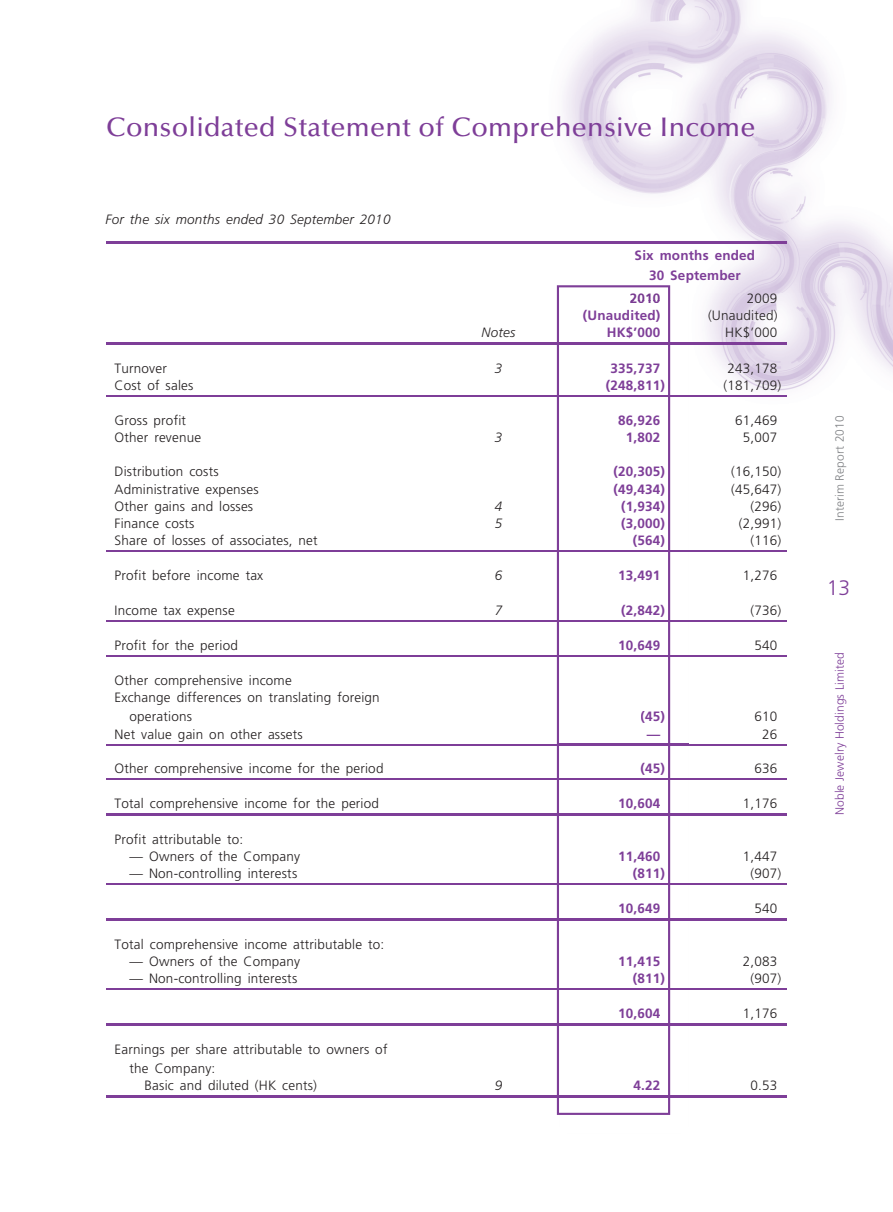
<style>
.page{position:relative;width:893px;height:1212px;background:#fff}
.page>*{position:absolute;margin:0;border:0;box-sizing:border-box;transform-origin:0 0}
.t1{font:500 27px "Optima LT Std";letter-spacing:.01em;color:#7e3e98}
.t2{font:300 21px "Frutiger LT Std";color:#7e3e98}
.t3{font:300 13.5px/17.2px "Frutiger LT Std";letter-spacing:.015em;color:#231f20}
.t4{font:700 13.5px/17.2px "Frutiger LT Std";letter-spacing:.015em;color:#7e3e98;text-align:center}
.t5{font:italic 300 13.5px "Frutiger LT Std";letter-spacing:.015em;color:#231f20}
.t6{font:700 13.5px "Frutiger LT Std";color:#77398f}
.t7{font:300 12px "Frutiger LT Std";letter-spacing:.01em;color:#7e3e98}
.t8{font:300 12px "Frutiger LT Std";letter-spacing:.01em;color:#808285}
</style>
<div class="page">
<img style="left:689px;top:778px;width:98px;height:320px">
<img style="left:106px;top:43px;width:485px;height:1072px">
<img style="left:689px;top:292px;width:204px;height:454px">
<img style="left:591px;top:0;width:302px;height:292px">
<hr style="left:106px;top:242px;width:680px;height:2px;background:#7e3e98">
<hr style="left:106px;top:342px;width:680px;height:2px;background:#7e3e98">
<hr style="left:106px;top:395px;width:680px;height:1px;background:#7e3e98">
<hr style="left:106px;top:551px;width:680px;height:1px;background:#7e3e98">
<hr style="left:106px;top:620px;width:680px;height:1px;background:#7e3e98">
<hr style="left:106px;top:655px;width:680px;height:1px;background:#7e3e98">
<hr style="left:106px;top:744px;width:680px;height:1px;background:#7e3e98">
<hr style="left:106px;top:779px;width:680px;height:1px;background:#7e3e98">
<hr style="left:106px;top:884px;width:680px;height:1px;background:#7e3e98">
<hr style="left:106px;top:988px;width:680px;height:2px;background:#7e3e98">
<hr style="left:106px;top:813px;width:680px;height:2px;background:#7e3e98">
<hr style="left:106px;top:918px;width:680px;height:2px;background:#7e3e98">
<hr style="left:106px;top:1023px;width:680px;height:2px;background:#7e3e98">
<hr style="left:106px;top:1095px;width:680px;height:2px;background:#7e3e98">
<img style="left:670px;top:287px;width:19px;height:828px">
<img style="left:670px;top:342px;width:19px;height:2px">
<svg style="left:670px;top:655px;width:19px;height:1px"></svg>
<svg style="left:670px;top:744px;width:19px;height:1px"></svg>
<img style="left:670px;top:988px;width:19px;height:2px">
<img style="left:670px;top:813px;width:19px;height:2px">
<img style="left:670px;top:918px;width:19px;height:2px">
<img style="left:670px;top:1023px;width:19px;height:2px">
<img style="left:670px;top:1095px;width:19px;height:2px">
<svg style="left:670px;top:380px;width:19px;height:16px"></svg>
<svg style="left:670px;top:466px;width:19px;height:86px"></svg>
<svg style="left:670px;top:604px;width:19px;height:17px"></svg>
<svg style="left:670px;top:763px;width:19px;height:17px"></svg>
<svg style="left:670px;top:868px;width:19px;height:17px"></svg>
<svg style="left:557px;top:285px;width:113px;height:830px"></svg>
<h1 class="t1" style="left:106px;top:116px;width:651px">Consolidated Statement of Comprehensive Income</h1>
<p class="t5" style="left:106px;top:211px;width:286px">For the six months ended 30 September 2010</p>
<p class="t4" style="left:635px;top:247px;width:122px;line-height:19.5px">Six months ended<br>30 September</p>
<p class="t3" style="left:708px;top:291px;width:71px;text-align:right">2009 (Unaudited)</p>
<p class="t6" style="left:630px;top:293px;width:32px">2010</p>
<p class="t4" style="left:583px;top:308px;width:79px;text-align:right">(Unaudited)<br>HK$’000</p>
<p class="t4" style="left:606px;top:360px;width:61px">335,737 (248,811)</p>
<p class="t4" style="left:618px;top:413px;width:44px">86,926<br>1,802</p>
<p class="t4" style="left:613px;top:464px;width:53px;text-align:right">(20,305) (49,434) (1,934) (3,000) (564)</p>
<p class="t4" style="left:618px;top:568px;width:44px">13,491</p>
<p class="t4" style="left:621px;top:602px;width:45px">(2,842)</p>
<p class="t4" style="left:618px;top:637px;width:44px">10,649</p>
<p class="t5" style="left:481px;top:325px;width:35px">Notes</p>
<p class="t3" style="left:725px;top:325px;width:54px">HK$’000</p>
<p class="t3" style="left:115px;top:360px;width:54px">Turnover</p>
<p class="t5" style="left:495px;top:360px;width:9px">3</p>
<p class="t3" style="left:727px;top:360px;width:51px">243,178</p>
<p class="t3" style="left:115px;top:378px;width:80px">Cost of sales</p>
<p class="t3" style="left:724px;top:378px;width:59px">(181,709)</p>
<p class="t3" style="left:115px;top:413px;width:73px">Gross profit</p>
<p class="t3" style="left:735px;top:413px;width:44px">61,469</p>
<p class="t3" style="left:115px;top:430px;width:88px">Other revenue</p>
<p class="t5" style="left:495px;top:429px;width:9px">3</p>
<p class="t3" style="left:743px;top:430px;width:36px">5,007</p>
<p class="t3" style="left:115px;top:464px;width:106px">Distribution costs</p>
<p class="t3" style="left:731px;top:464px;width:51px">(16,150)</p>
<p class="t3" style="left:115px;top:481px;width:146px">Administrative expenses</p>
<p class="t3" style="left:731px;top:481px;width:51px">(45,647)</p>
<p class="t3" style="left:115px;top:499px;width:140px">Other gains and losses</p>
<p class="t5" style="left:495px;top:498px;width:9px">4</p>
<p class="t3" style="left:751px;top:499px;width:32px">(296)</p>
<p class="t3" style="left:115px;top:516px;width:81px">Finance costs</p>
<p class="t5" style="left:495px;top:515px;width:9px">5</p>
<p class="t3" style="left:739px;top:516px;width:44px">(2,991)</p>
<p class="t3" style="left:115px;top:533px;width:205px">Share of losses of associates, net</p>
<p class="t3" style="left:751px;top:533px;width:32px">(116)</p>
<p class="t3" style="left:115px;top:568px;width:150px">Profit before income tax</p>
<p class="t5" style="left:495px;top:568px;width:9px">6</p>
<p class="t3" style="left:743px;top:568px;width:36px">1,276</p>
<p class="t3" style="left:115px;top:602px;width:122px">Income tax expense</p>
<p class="t5" style="left:495px;top:602px;width:9px">7</p>
<p class="t3" style="left:751px;top:602px;width:32px">(736)</p>
<p class="t3" style="left:115px;top:637px;width:125px">Profit for the period</p>
<p class="t3" style="left:754px;top:637px;width:24px">540</p>
<p class="t3" style="left:115px;top:672px;width:267px">Other comprehensive income<br>Exchange differences on translating foreign</p>
<p class="t3" style="left:130px;top:709px;width:64px">operations</p>
<p class="t3" style="left:754px;top:709px;width:24px">610</p>
<p class="t3" style="left:115px;top:726px;width:190px">Net value gain on other assets</p>
<p class="t3" style="left:762px;top:726px;width:17px">26</p>
<p class="t3" style="left:115px;top:761px;width:270px">Other comprehensive income for the period</p>
<p class="t3" style="left:754px;top:761px;width:24px">636</p>
<p class="t3" style="left:115px;top:796px;width:266px">Total comprehensive income for the period</p>
<p class="t3" style="left:743px;top:796px;width:36px">1,176</p>
<p class="t3" style="left:115px;top:831px;width:130px">Profit attributable to:</p>
<p class="t3" style="left:130px;top:849px;width:172px">— Owners of the Company</p>
<p class="t3" style="left:743px;top:849px;width:36px">1,447</p>
<p class="t3" style="left:130px;top:866px;width:169px">— Non-controlling interests</p>
<p class="t3" style="left:751px;top:866px;width:32px">(907)</p>
<p class="t3" style="left:754px;top:901px;width:24px">540</p>
<p class="t3" style="left:115px;top:936px;width:271px">Total comprehensive income attributable to:</p>
<p class="t3" style="left:130px;top:954px;width:172px">— Owners of the Company</p>
<p class="t3" style="left:743px;top:954px;width:36px">2,083</p>
<p class="t3" style="left:130px;top:971px;width:169px">— Non-controlling interests</p>
<p class="t3" style="left:751px;top:971px;width:32px">(907)</p>
<p class="t3" style="left:743px;top:1006px;width:36px">1,176</p>
<p class="t3" style="left:130px;top:1040px;width:259px;line-height:19.5px;text-indent:-15px">Earnings per share attributable to owners of the Company:</p>
<p class="t3" style="left:145px;top:1078px;width:174px">Basic and diluted (HK cents)</p>
<p class="t5" style="left:495px;top:1078px;width:9px">9</p>
<p class="t3" style="left:751px;top:1078px;width:28px">0.53</p>
<p class="t4" style="left:640px;top:709px;width:26px">(45) —</p>
<p class="t4" style="left:640px;top:761px;width:26px">(45)</p>
<p class="t4" style="left:618px;top:796px;width:44px">10,604</p>
<p class="t4" style="left:633px;top:849px;width:34px;text-align:left;text-indent:-15px">11,460 (811)</p>
<p class="t4" style="left:618px;top:901px;width:44px">10,649</p>
<p class="t4" style="left:633px;top:953px;width:34px;text-align:left;text-indent:-15px">11,415 (811)</p>
<p class="t4" style="left:618px;top:1006px;width:44px">10,604</p>
<p class="t4" style="left:634px;top:1078px;width:28px">4.22</p>
<p class="t8" style="left:835px;top:521px;width:107px;rotate:-90deg">Interim Report 2010</p>
<h2 class="t2" style="left:827px;top:579px;width:25px">13</h2>
<p class="t7" style="left:835px;top:815px;width:164px;rotate:-90deg">Noble Jewelry Holdings Limited</p>
</div>
